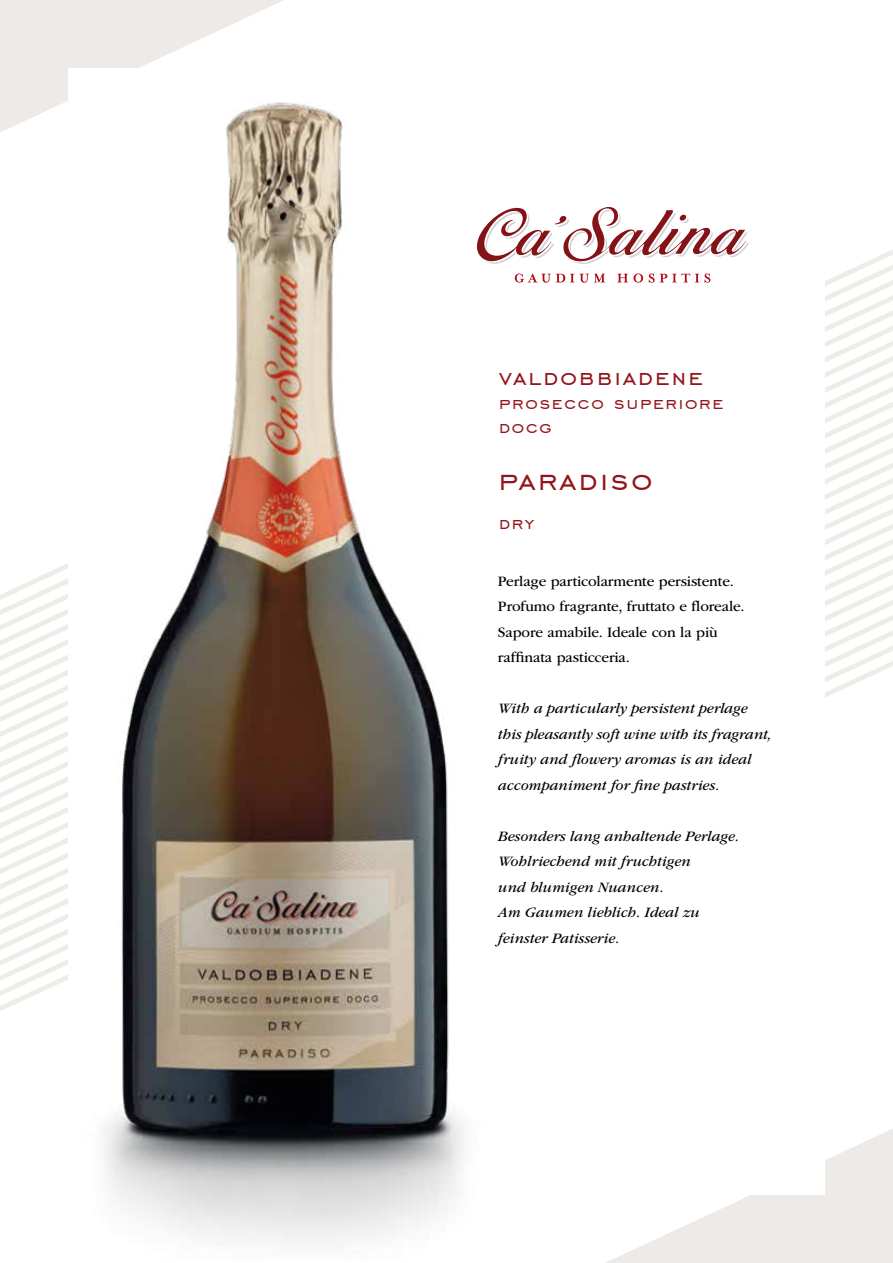
<style>
.page{position:relative;width:893px;height:1263px;background:#fff}
.page>*{position:absolute;margin:0;border:0;box-sizing:border-box;transform-origin:0 0}
.t1{font:36px "Engravers Gothic BT";letter-spacing:.08em;color:#94151b}
.t2{font:28.5px "Engravers Gothic BT";letter-spacing:.08em;color:#94151b}
.t3{font:21.3px/24px "Engravers Gothic BT";letter-spacing:.08em;color:#94151b}
.t4{font:italic 15px/25.5px "ITC Garamond Std";color:#000}
.t5{font:15px/25.5px "ITC Garamond Std";letter-spacing:-.01em;color:#000}
</style>
<div class="page">
<img style="left:104px;top:102px;width:360px;height:1142px">
<svg style="left:0;top:563px;width:68px;height:448px"></svg>
<svg style="left:825px;top:250px;width:68px;height:447px"></svg>
<svg style="left:606px;top:1129px;width:287px;height:134px"></svg>
<svg style="left:0;top:0;width:284px;height:133px"></svg>
<svg style="left:476px;top:207px;width:273px;height:76px"></svg>
<h2 class="t2" style="left:499px;top:362px;width:205px">valdobbiadene</h2>
<h3 class="t3" style="left:499px;top:391px;width:225px">prosecco superiore docg</h3>
<h1 class="t1" style="left:499px;top:460px;width:155px">paradiso</h1>
<h3 class="t3" style="left:499px;top:511px;width:37px">dry</h3>
<p class="t5" style="left:498px;top:568px;width:248px">Perlage particolarmente persistente.<br>Profumo fragrante, fruttato e floreale.<br>Sapore amabile. Ideale con la più raffinata pasticceria.</p>
<p class="t4" style="left:498px;top:696px;width:275px">With a particularly persistent perlage this pleasantly soft wine with its fragrant, fruity and flowery aromas is an ideal accompaniment for fine pastries.</p>
<p class="t4" style="left:498px;top:823px;width:243px">Besonders lang anhaltende Perlage.<br>Wohlriechend mit fruchtigen<br>und blumigen Nuancen.<br>Am Gaumen lieblich. Ideal zu feinster Patisserie.</p>
</div>
